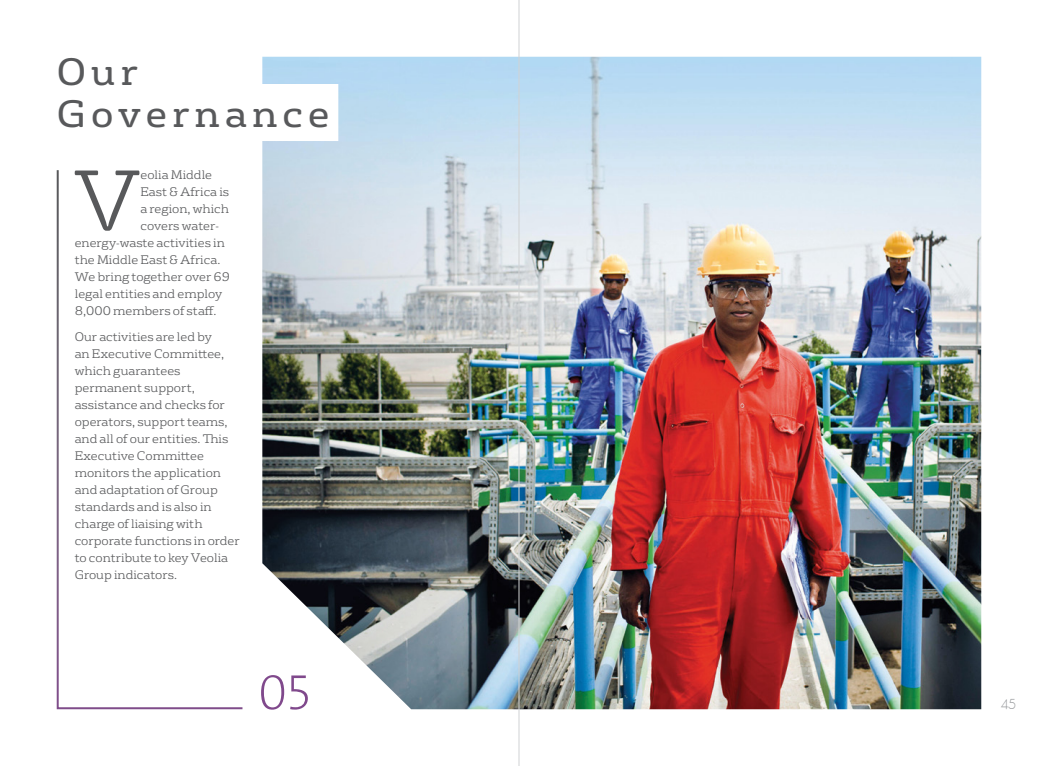
<style>
.page{position:relative;width:1038px;height:766px;background:#fff}
.page>*{position:absolute;margin:0;border:0;box-sizing:border-box;transform-origin:0 0}
.t1{font:300 82.8px "FS Rufus";color:#58595b}
.t2{font:50px "The Sans Veolia W2 Ex Lig";color:#80498c}
.t3{font:37px/42px "FS Rufus";letter-spacing:.14em;color:#58595b}
.t4{font:300 14px "Geosans";color:#939598}
.t5{font:300 12px/17px "FS Rufus";color:#58595b}
</style>
<div class="page">
<img style="left:262px;top:57px;width:719px;height:652px">
<svg style="left:56px;top:170px;width:187px;height:540px"></svg>
<div style="left:57px;top:84px;width:281px;height:57px;background:#fff"></div>
<hr style="left:518px;top:0;width:1px;height:765px;background:#d1d3d4">
<h3 class="t3" style="left:57px;top:48px;width:274px">Our<br>Governance</h3>
<h1 class="t1" style="left:74px;top:135px;width:68px">V</h1>
<p class="t5" style="left:140px;top:165px;width:73px">eolia Middle</p>
<p class="t5" style="left:140px;top:182px;width:90px">East &amp; Africa is</p>
<p class="t5" style="left:140px;top:199px;width:90px">a region, which</p>
<p class="t5" style="left:140px;top:216px;width:80px">covers water-</p>
<p class="t5" style="left:75px;top:233px;width:152px">energy-waste activities in</p>
<p class="t5" style="left:75px;top:250px;width:147px">the Middle East &amp; Africa.</p>
<p class="t5" style="left:75px;top:267px;width:157px">We bring together over 69</p>
<p class="t5" style="left:75px;top:284px;width:149px">legal entities and employ</p>
<p class="t5" style="left:75px;top:301px;width:143px">8,000 members of staff.</p>
<p class="t5" style="left:75px;top:327px;width:167px">Our activities are led by<br>an Executive Committee, which guarantees permanent support, assistance and checks for operators, support teams, and all of our entities. This<br>Executive Committee monitors the application and adaptation of Group standards and is also in charge of liaising with corporate functions in order to contribute to key Veolia<br>Group indicators.</p>
<h2 class="t2" style="left:258px;top:659px;width:53px">05</h2>
<p class="t4" style="left:1000px;top:696px;width:17px">45</p>
</div>
